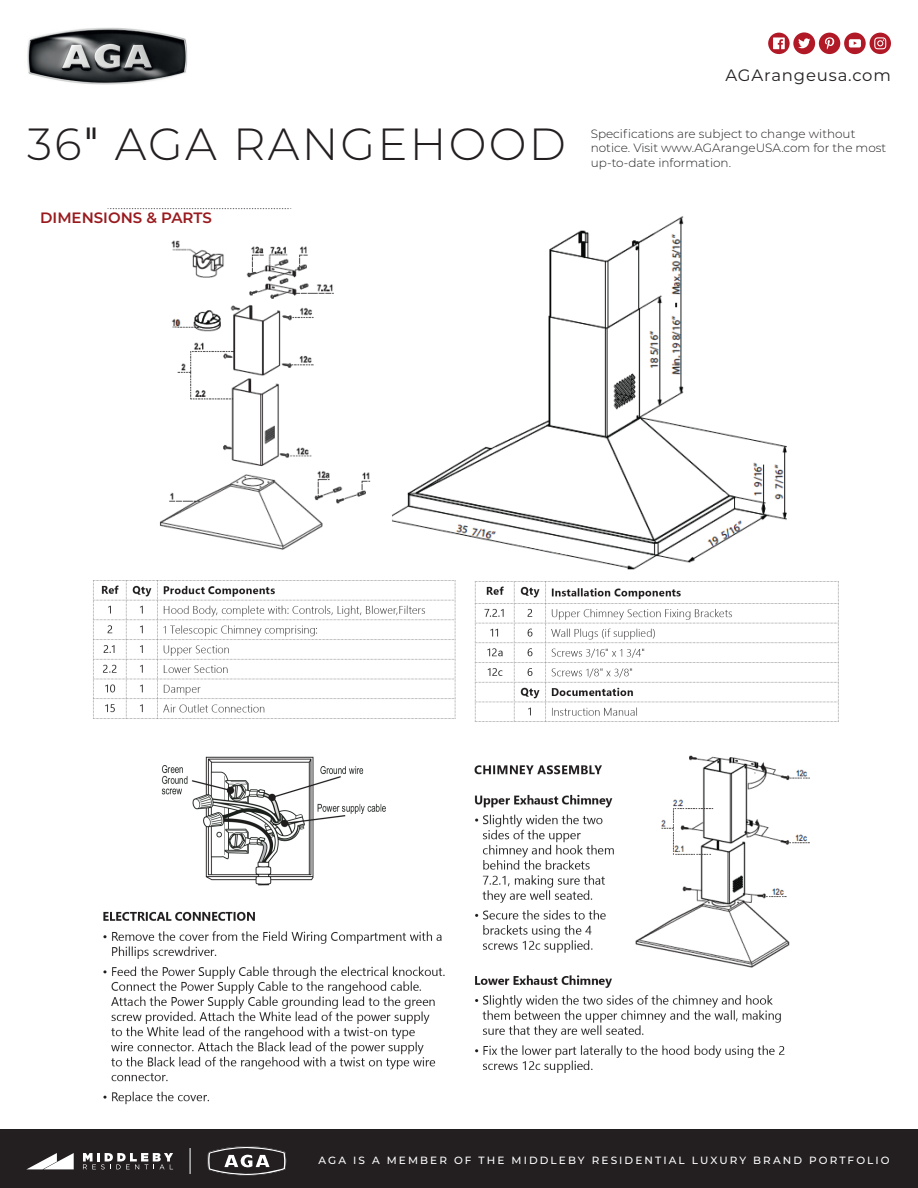
<style>
.page{position:relative;width:918px;height:1188px;background:#fff}
.page>*{position:absolute;margin:0;border:0;box-sizing:border-box;transform-origin:0 0}
.t1{font:300 45px "Montserrat";letter-spacing:.05em;color:#231f20}
.t2{font:16.5px "Montserrat";letter-spacing:.05em;color:#231f20}
.t3{font:600 15px "Montserrat";color:#991a1e}
.t4{font:300 12px/14.4px "Montserrat";color:#231f20}
.t5{font:500 10.5px "Montserrat";letter-spacing:.2em;color:#fff}
.s1{font-family:"Trade Gothic LT Std Cn 18";font-weight:400}
</style>
<div class="page">
<svg style="left:768px;top:32px;width:123px;height:22px"></svg>
<div style="left:0;top:1130px;width:918px;height:58px;background:#231f20"></div>
<svg style="left:83px;top:1153px;width:90px;height:16px"></svg>
<svg style="left:27px;top:1153px;width:47px;height:16px"></svg>
<svg style="left:207px;top:1146px;width:79px;height:30px"></svg>
<svg style="left:190px;top:1148px;width:1px;height:26px"></svg>
<img style="left:27px;top:27px;width:161px;height:58px">
<img style="left:93px;top:209px;width:746px;height:896px">
<div style="left:697px;top:194px;width:157px;height:65px;background:#fff"></div>
<h1 class="t1" style="left:27px;top:114px;width:540px">36<span class="s1">"</span> AGA RANGEHOOD</h1>
<p class="t3" style="left:40px;top:208px;width:173px">DIMENSIONS &amp; PARTS</p>
<h2 class="t2" style="left:725px;top:64px;width:167px">AGArangeusa.com</h2>
<p class="t4" style="left:591px;top:126px;width:297px">Specifications are subject to change without notice. Visit www.AGArangeUSA.com for the most up-to-date information.</p>
<p class="t5" style="left:319px;top:1153px;width:573px">AGA IS A MEMBER OF THE MIDDLEBY RESIDENTIAL LUXURY BRAND PORTFOLIO</p>
</div>
